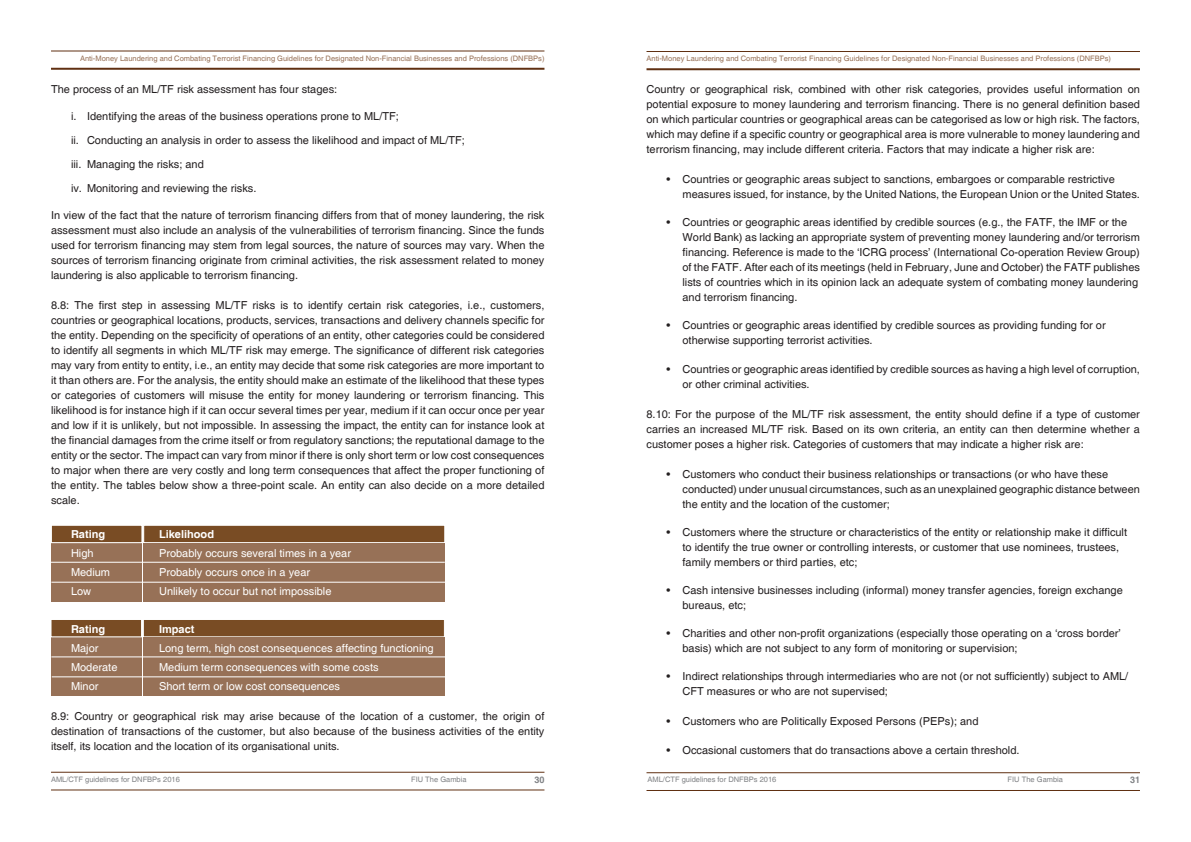
<style>
.page{position:relative;width:1191px;height:842px;background:#fff}
.page>*{position:absolute;margin:0;border:0;box-sizing:border-box;transform-origin:0 0}
.t1{font:11px/15px "Helvetica";color:#231f20}
.t2{font:11px "Helvetica";color:#fff}
.t3{font:700 11px "Helvetica";color:#fff}
.t4{font:700 9px "Helvetica";color:#808285}
.t5{font:7.5px "Helvetica";color:#977157}
.t6{font:7.5px "Helvetica";color:#808285}
</style>
<div class="page">
<hr style="left:51px;top:51px;width:493px;height:1px;background:#603012">
<hr style="left:51px;top:772px;width:493px;height:1px;background:#603012">
<hr style="left:646px;top:51px;width:494px;height:1px;background:#603012">
<hr style="left:646px;top:772px;width:494px;height:1px;background:#603012">
<hr style="left:51px;top:68px;width:493px;height:2px;background:#603012">
<hr style="left:51px;top:790px;width:493px;height:1px;background:#603012">
<hr style="left:646px;top:68px;width:494px;height:2px;background:#603012">
<hr style="left:646px;top:790px;width:494px;height:1px;background:#603012">
<div style="left:143px;top:525px;width:302px;height:18px;background:#794c24;border:1px solid #fff"></div>
<div style="left:143px;top:619px;width:302px;height:18px;background:#794c24;border:1px solid #fff"></div>
<div style="left:51px;top:544px;width:91px;height:58px;background:#977157"></div>
<div style="left:51px;top:638px;width:91px;height:58px;background:#977157"></div>
<div style="left:144px;top:544px;width:301px;height:58px;background:#977157"></div>
<div style="left:143px;top:638px;width:301px;height:58px;background:#977157"></div>
<div style="left:51px;top:525px;width:91px;height:18px;background:#794c24;border:1px solid #fff"></div>
<div style="left:51px;top:619px;width:91px;height:18px;background:#794c24;border:1px solid #fff"></div>
<hr style="left:51px;top:562px;width:394px;height:1px;background:#fff">
<hr style="left:51px;top:656px;width:394px;height:1px;background:#fff">
<hr style="left:51px;top:582px;width:394px;height:1px;background:#fff">
<hr style="left:52px;top:676px;width:393px;height:1px;background:#fff">
<p class="t5" style="left:80px;top:54px;width:466px">Anti-Money Laundering and Combating Terrorist Financing Guidelines for Designated Non-Financial Businesses and Professions (DNFBPs)</p>
<p class="t1" style="left:51px;top:82px;width:288px">The process of an ML/TF risk assessment has four stages:</p>
<p class="t1" style="left:71px;top:104px;width:395px;line-height:24px">i. Identifying the areas of the business operations prone to ML/TF;<br>ii. Conducting an analysis in order to assess the likelihood and impact of ML/TF; iii. Managing the risks; and<br>iv. Monitoring and reviewing the risks.</p>
<p class="t1" style="left:51px;top:208px;width:495px;text-align:justify">In view of the fact that the nature of terrorism financing differs from that of money laundering, the risk assessment must also include an analysis of the vulnerabilities of terrorism financing. Since the funds used for terrorism financing may stem from legal sources, the nature of sources may vary. When the sources of terrorism financing originate from criminal activities, the risk assessment related to money laundering is also applicable to terrorism financing.</p>
<p class="t1" style="left:51px;top:298px;width:495px;text-align:justify">8.8: The first step in assessing ML/TF risks is to identify certain risk categories, i.e., customers, countries or geographical locations, products, services, transactions and delivery channels specific for the entity. Depending on the specificity of operations of an entity, other categories could be considered to identify all segments in which ML/TF risk may emerge. The significance of different risk categories may vary from entity to entity, i.e., an entity may decide that some risk categories are more important to it than others are. For the analysis, the entity should make an estimate of the likelihood that these types or categories of customers will misuse the entity for money laundering or terrorism financing. This likelihood is for instance high if it can occur several times per year, medium if it can occur once per year and low if it is unlikely, but not impossible. In assessing the impact, the entity can for instance look at the financial damages from the crime itself or from regulatory sanctions; the reputational damage to the entity or the sector. The impact can vary from minor if there is only short term or low cost consequences to major when there are very costly and long term consequences that affect the proper functioning of the entity. The tables below show a three-point scale. An entity can also decide on a more detailed scale.</p>
<p class="t3" style="left:71px;top:527px;width:36px">Rating</p>
<p class="t3" style="left:159px;top:527px;width:57px">Likelihood</p>
<p class="t2" style="left:71px;top:547px;width:24px">High</p>
<p class="t2" style="left:159px;top:547px;width:193px">Probably occurs several times in a year</p>
<p class="t2" style="left:71px;top:566px;width:41px">Medium</p>
<p class="t2" style="left:159px;top:566px;width:153px">Probably occurs once in a year</p>
<p class="t2" style="left:71px;top:585px;width:22px">Low</p>
<p class="t2" style="left:159px;top:585px;width:174px">Unlikely to occur but not impossible</p>
<p class="t3" style="left:71px;top:622px;width:36px">Rating</p>
<p class="t3" style="left:159px;top:622px;width:37px">Impact</p>
<p class="t2" style="left:71px;top:642px;width:29px">Major</p>
<p class="t2" style="left:159px;top:642px;width:276px">Long term, high cost consequences affecting functioning</p>
<p class="t2" style="left:71px;top:661px;width:48px">Moderate</p>
<p class="t2" style="left:159px;top:661px;width:221px">Medium term consequences with some costs</p>
<p class="t2" style="left:71px;top:680px;width:29px">Minor</p>
<p class="t2" style="left:159px;top:680px;width:182px">Short term or low cost consequences</p>
<p class="t1" style="left:51px;top:709px;width:495px;text-align:justify">8.9: Country or geographical risk may arise because of the location of a customer, the origin of destination of transactions of the customer, but also because of the business activities of the entity itself, its location and the location of its organisational units.</p>
<p class="t5" style="left:646px;top:54px;width:466px">Anti-Money Laundering and Combating Terrorist Financing Guidelines for Designated Non-Financial Businesses and Professions (DNFBPs)</p>
<p class="t1" style="left:646px;top:82px;width:495px;text-align:justify">Country or geographical risk, combined with other risk categories, provides useful information on potential exposure to money laundering and terrorism financing. There is no general definition based on which particular countries or geographical areas can be categorised as low or high risk. The factors, which may define if a specific country or geographical area is more vulnerable to money laundering and terrorism financing, may include different criteria. Factors that may indicate a higher risk are:</p>
<p class="t1" style="left:682px;top:172px;width:459px;text-indent:-16px">• Countries or geographic areas subject to sanctions, embargoes or comparable restrictive measures issued, for instance, by the United Nations, the European Union or the United States.</p>
<p class="t1" style="left:682px;top:215px;width:459px;text-indent:-16px">• Countries or geographic areas identified by credible sources (e.g., the FATF, the IMF or the World Bank) as lacking an appropriate system of preventing money laundering and/or terrorism financing. Reference is made to the ‘ICRG process’ (International Co-operation Review Group) of the FATF. After each of its meetings (held in February, June and October) the FATF publishes lists of countries which in its opinion lack an adequate system of combating money laundering and terrorism financing.</p>
<p class="t1" style="left:682px;top:318px;width:425px;text-indent:-16px">• Countries or geographic areas identified by credible sources as providing funding for or otherwise supporting terrorist activities.</p>
<p class="t1" style="left:682px;top:362px;width:459px;text-indent:-16px">• Countries or geographic areas identified by credible sources as having a high level of corruption, or other criminal activities.</p>
<p class="t1" style="left:646px;top:407px;width:495px;text-align:justify">8.10: For the purpose of the ML/TF risk assessment, the entity should define if a type of customer carries an increased ML/TF risk. Based on its own criteria, an entity can then determine whether a customer poses a higher risk. Categories of customers that may indicate a higher risk are:</p>
<p class="t1" style="left:682px;top:467px;width:459px;text-indent:-16px">• Customers who conduct their business relationships or transactions (or who have these conducted) under unusual circumstances, such as an unexplained geographic distance between the entity and the location of the customer;</p>
<p class="t1" style="left:682px;top:525px;width:446px;text-indent:-16px">• Customers where the structure or characteristics of the entity or relationship make it difficult to identify the true owner or controlling interests, or customer that use nominees, trustees, family members or third parties, etc;</p>
<p class="t1" style="left:682px;top:583px;width:442px;text-indent:-16px">• Cash intensive businesses including (informal) money transfer agencies, foreign exchange bureaus, etc;</p>
<p class="t1" style="left:682px;top:626px;width:440px;text-indent:-16px">• Charities and other non-profit organizations (especially those operating on a ‘cross border’ basis) which are not subject to any form of monitoring or supervision;</p>
<p class="t1" style="left:682px;top:669px;width:447px;text-indent:-16px">• Indirect relationships through intermediaries who are not (or not sufficiently) subject to AML/<br>CFT measures or who are not supervised;</p>
<p class="t1" style="left:666px;top:714px;width:313px">• Customers who are Politically Exposed Persons (PEPs); and</p>
<p class="t1" style="left:666px;top:743px;width:354px">• Occasional customers that do transactions above a certain threshold.</p>
<p class="t6" style="left:51px;top:775px;width:130px">AML/CTF guidelines for DNFBPs 2016</p>
<p class="t6" style="left:411px;top:775px;width:57px">FIU The Gambia</p>
<p class="t4" style="left:534px;top:775px;width:12px">30</p>
<p class="t6" style="left:647px;top:775px;width:130px">AML/CTF guidelines for DNFBPs 2016</p>
<p class="t6" style="left:1007px;top:775px;width:57px">FIU The Gambia</p>
<p class="t4" style="left:1130px;top:775px;width:12px">31</p>
</div>
